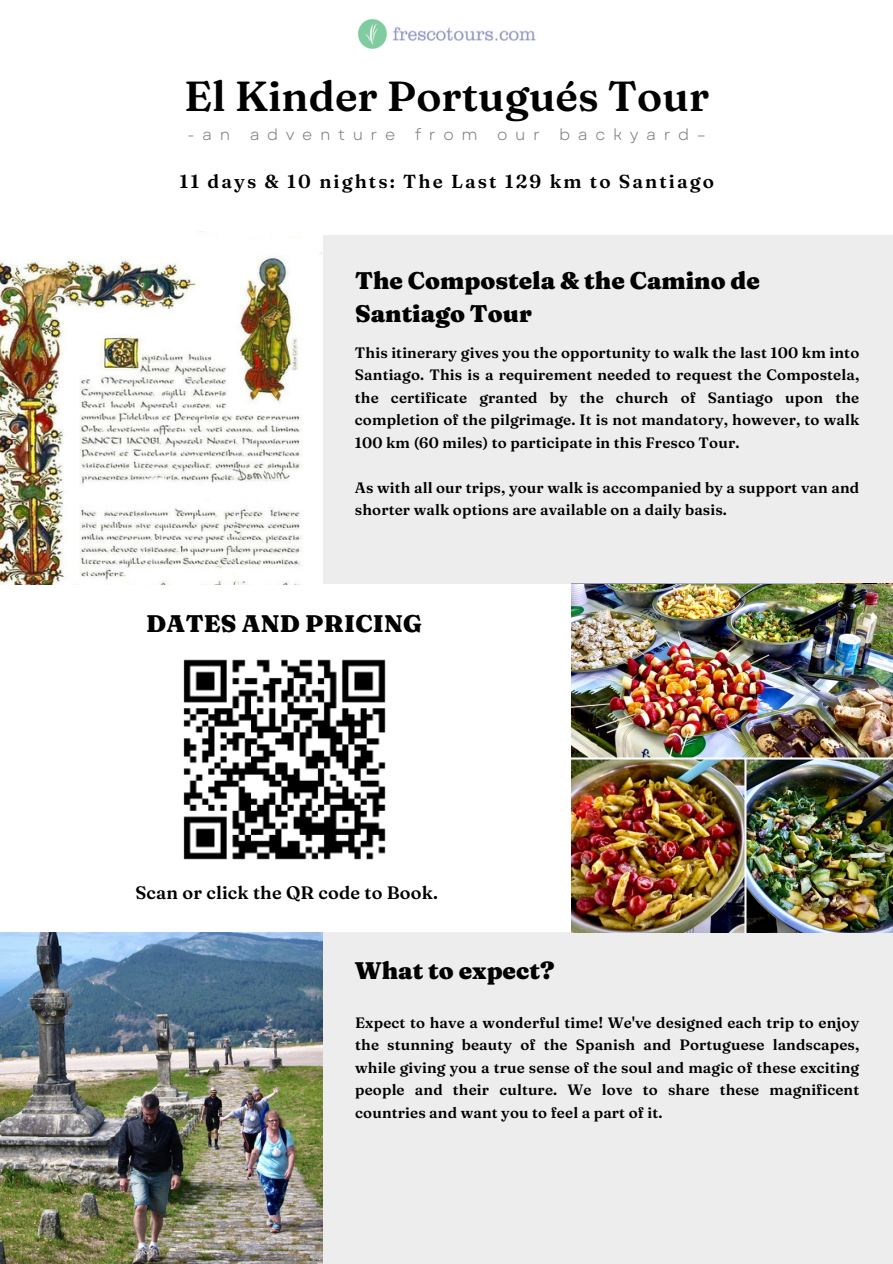
<style>
.page{position:relative;width:893px;height:1264px;background:#fff}
.page>*{position:absolute;margin:0;border:0;box-sizing:border-box;transform-origin:0 0}
.t1{font:600 42px "Fraunces 9 pt";color:#000}
.t2{font:900 24px/32.7px "Fraunces 9 pt";color:#000}
.t3{font:600 18.75px "Fraunces 9 pt";letter-spacing:.11em;color:#000}
.t4{font:600 18px "Fraunces 9 pt";letter-spacing:.01em;color:#000}
.t5{font:15.75px "Garet";letter-spacing:.48em;color:#7d7d7d}
.t6{font:600 15px/22.5px "Fraunces 9 pt";letter-spacing:.01em;color:#000;text-align:justify}
</style>
<div class="page">
<div style="left:322px;top:235px;width:570px;height:348px;background:#ededed"></div>
<div style="left:322px;top:932px;width:570px;height:331px;background:#ededed"></div>
<img style="left:0;top:932px;width:322px;height:331px">
<img style="left:357px;top:18px;width:179px;height:31px">
<img style="left:0;top:231px;width:322px;height:353px">
<img style="left:571px;top:584px;width:321px;height:348px">
<img style="left:183px;top:659px;width:203px;height:201px">
<p class="t1" style="left:184px;top:70px;width:526px">El Kinder Portugués Tour</p>
<h3 class="t5" style="left:187px;top:123px;width:520px">-an adventure from our backyard–</h3>
<h5 class="t3" style="left:179px;top:170px;width:536px">11 days &amp; 10 nights: The Last 129 km to Santiago</h5>
<p class="t2" style="left:355px;top:264px;width:406px">The Compostela &amp; the Camino de<br>Santiago Tour</p>
<p class="t6" style="left:355px;top:341px;width:506px">This itinerary gives you the opportunity to walk the last 100 km into Santiago. This is a requirement needed to request the Compostela, the certificate granted by the church of Santiago upon the completion of the pilgrimage. It is not mandatory, however, to walk 100 km (60 miles) to participate in this Fresco Tour.</p>
<p class="t6" style="left:355px;top:476px;width:506px">As with all our trips, your walk is accompanied by a support van and shorter walk options are available on a daily basis.</p>
<p class="t2" style="left:146px;top:607px;width:277px">DATES AND PRICING</p>
<h4 class="t4" style="left:135px;top:881px;width:304px">Scan or click the QR code to Book.</h4>
<h2 class="t2" style="left:355px;top:954px;width:201px">What to expect?</h2>
<h5 class="t6" style="left:355px;top:1010px;width:505px">Expect to have a wonderful time! We've designed each trip to enjoy the stunning beauty of the Spanish and Portuguese landscapes, while giving you a true sense of the soul and magic of these exciting people and their culture. We love to share these magnificent countries and want you to feel a part of it.</h5>
</div>
